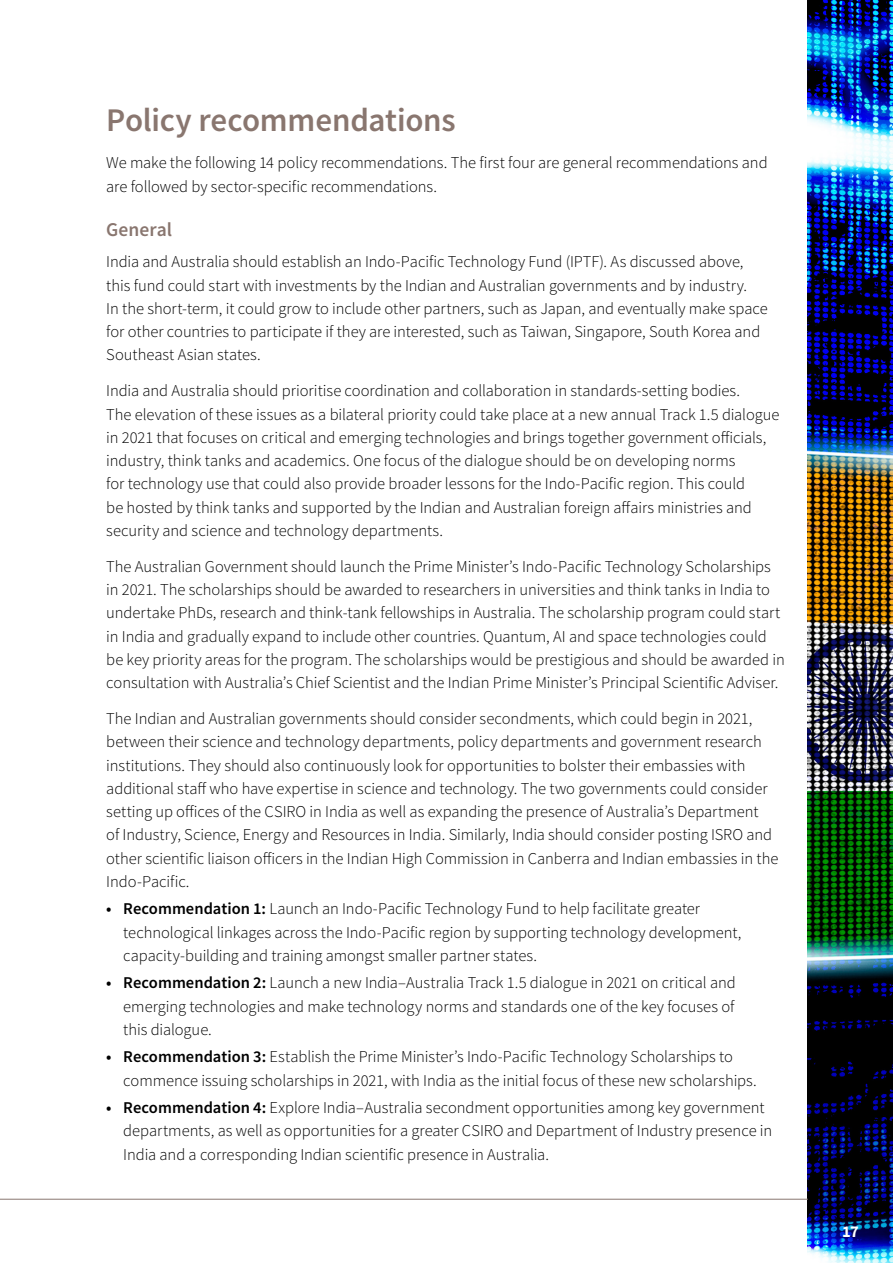
<style>
.page{position:relative;width:893px;height:1263px;background:#fff}
.page>*{position:absolute;margin:0;border:0;box-sizing:border-box;transform-origin:0 0}
.t1{font:600 33px "Source Sans Pro";letter-spacing:-.005em;color:#89766f}
.t2{font:600 19.5px "Source Sans Pro";color:#89766f}
.t3{font:300 16.5px/23.2px "Source Sans Pro";letter-spacing:-.005em;color:#000}
.t4{font:700 16.5px "Source Sans Pro";color:#fff}
.s1{font-weight:600}
</style>
<div class="page">
<img style="left:808px;top:0;width:85px;height:1263px">
<hr style="left:0;top:1199px;width:808px;height:1px;background:#89766f">
<h1 class="t1" style="left:106px;top:98px;width:351px">Policy recommendations</h1>
<p class="t3" style="left:106px;top:150px;width:663px;line-height:24px">We make the following 14 policy recommendations. The first four are general recommendations and are followed by sector-specific recommendations.</p>
<p class="t2" style="left:106px;top:216px;width:67px">General</p>
<p class="t3" style="left:106px;top:250px;width:663px">India and Australia should establish an Indo-Pacific Technology Fund (IPTF). As discussed above, this fund could start with investments by the Indian and Australian governments and by industry.<br>In the short-term, it could grow to include other partners, such as Japan, and eventually make space for other countries to participate if they are interested, such as Taiwan, Singapore, South Korea and Southeast Asian states.</p>
<p class="t3" style="left:106px;top:379px;width:675px">India and Australia should prioritise coordination and collaboration in standards-setting bodies.<br>The elevation of these issues as a bilateral priority could take place at a new annual Track 1.5 dialogue in 2021 that focuses on critical and emerging technologies and brings together government officials, industry, think tanks and academics. One focus of the dialogue should be on developing norms<br>for technology use that could also provide broader lessons for the Indo-Pacific region. This could<br>be hosted by think tanks and supported by the Indian and Australian foreign affairs ministries and security and science and technology departments.</p>
<p class="t3" style="left:106px;top:555px;width:680px">The Australian Government should launch the Prime Minister’s Indo-Pacific Technology Scholarships in 2021. The scholarships should be awarded to researchers in universities and think tanks in India to undertake PhDs, research and think-tank fellowships in Australia. The scholarship program could start in India and gradually expand to include other countries. Quantum, AI and space technologies could be key priority areas for the program. The scholarships would be prestigious and should be awarded in consultation with Australia’s Chief Scientist and the Indian Prime Minister’s Principal Scientific Adviser.</p>
<p class="t3" style="left:106px;top:707px;width:674px">The Indian and Australian governments should consider secondments, which could begin in 2021, between their science and technology departments, policy departments and government research institutions. They should also continuously look for opportunities to bolster their embassies with additional staff who have expertise in science and technology. The two governments could consider setting up offices of the CSIRO in India as well as expanding the presence of Australia’s Department<br>of Industry, Science, Energy and Resources in India. Similarly, India should consider posting ISRO and other scientific liaison officers in the Indian High Commission in Canberra and Indian embassies in the Indo-Pacific.</p>
<p class="t3" style="left:123px;top:897px;width:620px;text-indent:-17px"><span class="s1">• Recommendation 1:</span> Launch an Indo-Pacific Technology Fund to help facilitate greater technological linkages across the Indo-Pacific region by supporting technology development, capacity-building and training amongst smaller partner states.</p>
<p class="t3" style="left:123px;top:971px;width:614px;text-align:justify;text-indent:-17px"><span class="s1">• Recommendation 2:</span> Launch a new India–Australia Track 1.5 dialogue in 2021 on critical and emerging technologies and make technology norms and standards one of the key focuses of this dialogue.</p>
<p class="t3" style="left:123px;top:1045px;width:635px;text-indent:-17px"><span class="s1">• Recommendation 3:</span> Establish the Prime Minister’s Indo-Pacific Technology Scholarships to commence issuing scholarships in 2021, with India as the initial focus of these new scholarships.</p>
<p class="t3" style="left:123px;top:1096px;width:650px;text-indent:-17px"><span class="s1">• Recommendation 4:</span> Explore India–Australia secondment opportunities among key government departments, as well as opportunities for a greater CSIRO and Department of Industry presence in<br>India and a corresponding Indian scientific presence in Australia.</p>
<p class="t4" style="left:842px;top:1220px;width:18px">17</p>
</div>
